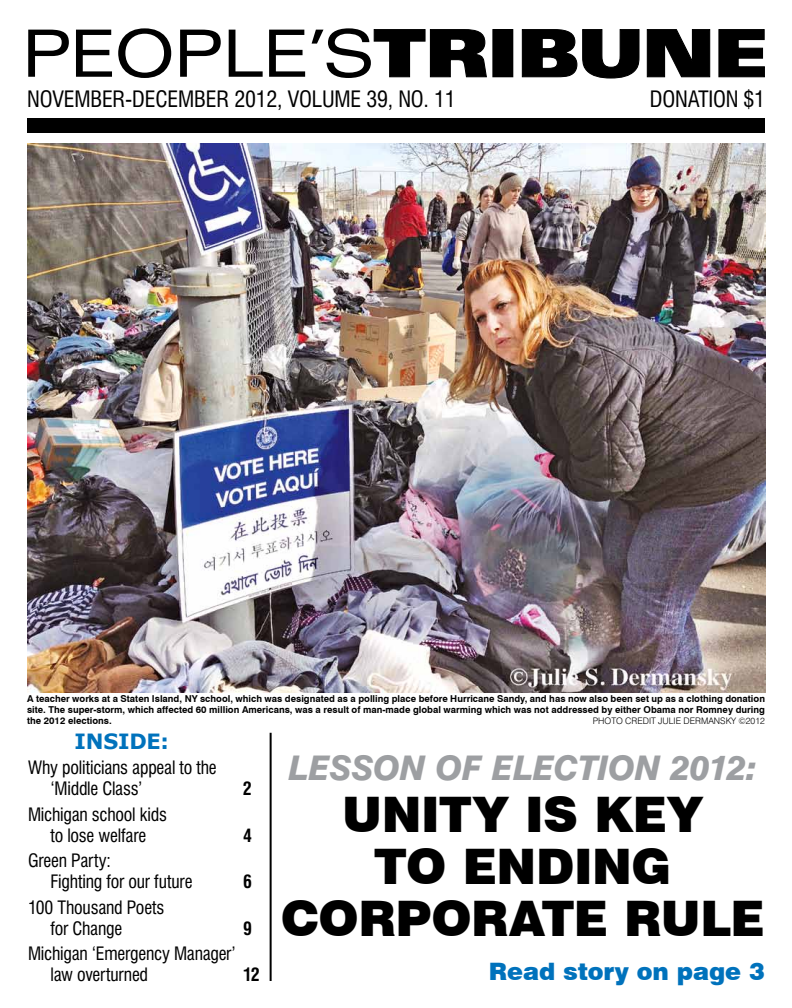
<style>
.page{position:relative;width:792px;height:1008px;background:#fff}
.page>*{position:absolute;margin:0;border:0;box-sizing:border-box;transform-origin:0 0}
.t1{font:900 49px/52px "Swiss 721 BT";letter-spacing:-.01em;color:#000;text-align:center}
.t2{font:italic 800 34px "Swiss 721 BT";letter-spacing:-.005em;color:#9d9fa2}
.t3{font:900 24px "Swiss 721 BT";color:#0072bc}
.t4{font:condensed 22px "Swiss 721 BT";letter-spacing:-.01em;color:#000}
.t5{font:700 21px "Verdana";letter-spacing:-.01em;color:#0072bc}
.t6{font:condensed 18px/21px "Swiss 721 BT";letter-spacing:-.015em;color:#000}
.t7{font:700 condensed 18px "Swiss 721 BT";color:#000}
.t8{font:700 9.5px/11px "Swiss 721 BT";color:#000;text-align:justify}
.t9{font:300 9px "Swiss 721 BT";color:#000}
</style>
<div class="page">
<img style="left:27px;top:144px;width:738px;height:548px">
<div style="left:27px;top:118px;width:738px;height:15px;background:#000"></div>
<svg style="left:28px;top:30px;width:41px;height:47px"></svg>
<svg style="left:76px;top:30px;width:36px;height:47px"></svg>
<svg style="left:118px;top:28px;width:53px;height:50px"></svg>
<svg style="left:180px;top:30px;width:41px;height:47px"></svg>
<svg style="left:229px;top:30px;width:34px;height:47px"></svg>
<svg style="left:269px;top:30px;width:36px;height:47px"></svg>
<svg style="left:312px;top:28px;width:175px;height:50px"></svg>
<div style="left:493px;top:30px;width:20px;height:47px;background:#000"></div>
<div style="left:492px;top:29px;width:21px;height:48px;border:1px solid #000"></div>
<svg style="left:521px;top:29px;width:119px;height:49px"></svg>
<svg style="left:646px;top:29px;width:65px;height:49px"></svg>
<svg style="left:718px;top:29px;width:47px;height:49px"></svg>
<hr style="left:270px;top:733px;width:2px;height:248px;background:#000">
<h3 class="t4" style="left:27px;top:85px;width:430px">NOVEMBER-DECEMBER 2012, VOLUME 39, NO. 11</h3>
<h3 class="t4" style="left:650px;top:85px;width:117px">DONATION $1</h3>
<p class="t8" style="left:27px;top:693px;width:740px">A teacher works at a Staten Island, NY school, which was designated as a polling place before Hurricane Sandy, and has now also been set up as a clothing donation site. The super-storm, which affected 60 million Americans, was a result of man-made global warming which was not addressed by either Obama nor Romney during the 2012 elections.</p>
<p class="t9" style="left:593px;top:716px;width:174px">PHOTO CREDIT JULIE DERMANSKY ©2012</p>
<h2 class="t2" style="left:289px;top:747px;width:470px">LESSON OF ELECTION 2012:</h2>
<h1 class="t1" style="left:281px;top:788px;width:486px">UNITY IS KEY<br>TO ENDING<br>CORPORATE RULE</h1>
<h3 class="t5" style="left:75px;top:728px;width:96px">INSIDE:</h3>
<h3 class="t6" style="left:51px;top:757px;width:168px;text-indent:-23px">Why politicians appeal to the ‘Middle Class’</h3>
<h3 class="t7" style="left:243px;top:778px;width:10px">2</h3>
<h3 class="t6" style="left:28px;top:803px;width:141px;text-align:center">Michigan school kids to lose welfare</h3>
<h3 class="t7" style="left:243px;top:824px;width:10px">4</h3>
<h3 class="t6" style="left:51px;top:850px;width:144px;text-indent:-23px">Green Party:<br>Fighting for our future</h3>
<h3 class="t7" style="left:243px;top:871px;width:10px">6</h3>
<h3 class="t6" style="left:51px;top:896px;width:115px;text-indent:-23px">100 Thousand Poets for Change</h3>
<h3 class="t7" style="left:243px;top:917px;width:10px">9</h3>
<h3 class="t6" style="left:51px;top:943px;width:187px;text-indent:-22px">Michigan ‘Emergency Manager’ law overturned</h3>
<h3 class="t7" style="left:243px;top:964px;width:18px">12</h3>
<h3 class="t3" style="left:489px;top:956px;width:278px">READ STORY ON PAGE 3</h3>
</div>
